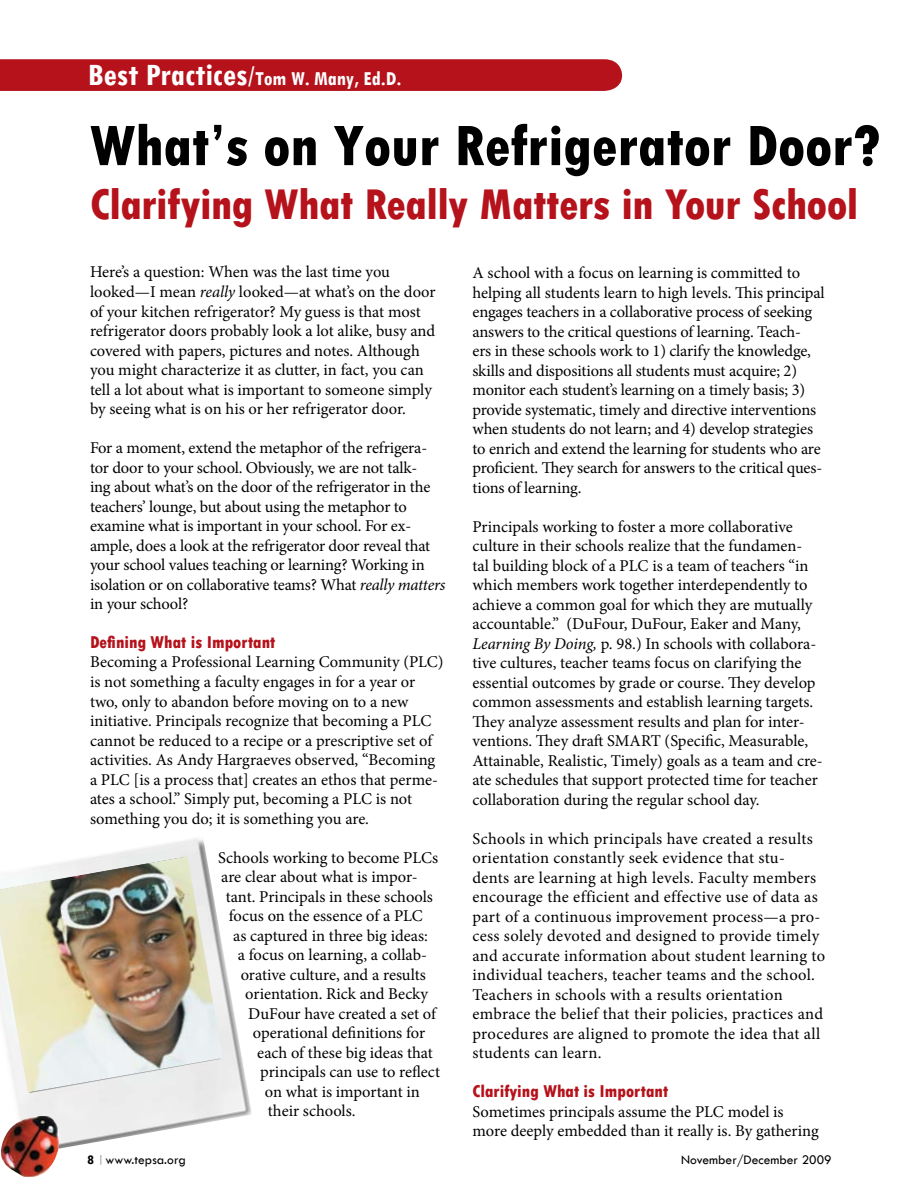
<style>
.page{position:relative;width:918px;height:1188px;background:#fff}
.page>*{position:absolute;margin:0;border:0;box-sizing:border-box;transform-origin:0 0}
.t1{font:800 condensed 60px "Tw Cen";color:#000}
.t2{font:800 condensed 45px "Tw Cen";letter-spacing:-.01em;color:#b5121b}
.t3{font:700 condensed 21px "Tw Cen";color:#fff}
.t4{font:800 condensed 18px "Tw Cen";color:#b5121b}
.t5{font:16.5px/19.5px "Minion Pro";letter-spacing:-.005em;color:#000}
.t6{font:16.5px/19.5px "Minion Pro";letter-spacing:.02em;color:#000}
.t7{font:13.5px "Tw Cen";color:#000}
.s1{font-size:33px}
.s2{font-size:24px}
.s3{font-style:italic}
.s4{font-weight:700}
</style>
<div class="page">
<div style="left:0;top:59px;width:622px;height:32px;background:#b5121b"></div>
<img style="left:15px;top:838px;width:237px;height:311px">
<img style="left:0;top:856px;width:223px;height:236px">
<img style="left:0;top:1116px;width:61px;height:61px">
<p class="t3" style="left:88px;top:65px;width:315px"><span class="s1">Best Practices</span><span class="s2">/</span>Tom W. Many, Ed.D.</p>
<h1 class="t1" style="left:90px;top:110px;width:793px">What’s on Your Refrigerator Door?</h1>
<h2 class="t2" style="left:90px;top:178px;width:770px">Clarifying What Really Matters in Your School</h2>
<p class="t5" style="left:90px;top:263px;width:347px">Here’s a question: When was the last time you looked—I mean <span class="s3">really</span> looked—at what’s on the door of your kitchen refrigerator? My guess is that most refrigerator doors probably look a lot alike, busy and covered with papers, pictures and notes. Although you might characterize it as clutter, in fact, you can tell a lot about what is important to someone simply by seeing what is on his or her refrigerator door.</p>
<p class="t5" style="left:90px;top:438px;width:357px">For a moment, extend the metaphor of the refrigera&shy;tor door to your school. Obviously, we are not talk-<br>ing about what’s on the door of the refrigerator in the teachers’ lounge, but about using the metaphor to examine what is important in your school. For ex&shy;ample, does a look at the refrigerator door reveal that your school values teaching or learning? Working in isolation or on collaborative teams? What <span class="s3">really matters </span>in your school?</p>
<p class="t4" style="left:90px;top:632px;width:187px">Defining What is Important</p>
<p class="t5" style="left:90px;top:653px;width:355px">Becoming a Professional Learning Community (PLC) is not something a faculty engages in for a year or two, only to abandon before moving on to a new initiative. Principals recognize that becoming a PLC cannot be reduced to a recipe or a prescriptive set of activities. As Andy Hargraeves observed, “Becoming a PLC [is a process that] creates an ethos that perme&shy;ates a school.” Simply put, becoming a PLC is not something you do; it is something you are.</p>
<p class="t5" style="left:218px;top:848px;width:222px">Schools working to become PLCs</p>
<p class="t5" style="left:221px;top:867px;width:198px">are clear about what is impor-</p>
<p class="t5" style="left:226px;top:887px;width:209px">tant. Principals in these schools</p>
<p class="t5" style="left:229px;top:906px;width:196px">focus on the essence of a PLC</p>
<p class="t5" style="left:233px;top:926px;width:196px">as captured in three big ideas:</p>
<p class="t5" style="left:238px;top:945px;width:191px">a focus on learning, a collab-</p>
<p class="t5" style="left:241px;top:965px;width:187px">orative culture, and a results</p>
<p class="t5" style="left:245px;top:984px;width:184px">orientation. Rick and Becky</p>
<p class="t5" style="left:248px;top:1004px;width:189px">DuFour have created a set of</p>
<p class="t5" style="left:253px;top:1023px;width:174px">operational definitions for</p>
<p class="t5" style="left:257px;top:1043px;width:177px">each of these big ideas that</p>
<p class="t5" style="left:260px;top:1062px;width:181px">principals can use to reflect</p>
<p class="t5" style="left:265px;top:1082px;width:157px">on what is important in</p>
<p class="t5" style="left:268px;top:1101px;width:89px">their schools.</p>
<p class="t5" style="left:472px;top:263px;width:354px">A school with a focus on learning is committed to helping all students learn to high levels. This principal engages teachers in a collaborative process of seeking answers to the critical questions of learning. Teach-<br>ers in these schools work to 1) clarify the knowledge, skills and dispositions all students must acquire; 2) monitor each student’s learning on a timely basis; 3) provide systematic, timely and directive interventions when students do not learn; and 4) develop strategies to enrich and extend the learning for students who are proficient. They search for answers to the critical ques&shy;tions of learning.</p>
<p class="t5" style="left:472px;top:517px;width:352px">Principals working to foster a more collaborative culture in their schools realize that the fundamen&shy;tal building block of a PLC is a team of teachers “in which members work together interdependently to achieve a common goal for which they are mutually accountable.” (DuFour, DuFour, Eaker and Many, <span class="s3">Learning By Doing,</span> p. 98.) In schools with collabora&shy;tive cultures, teacher teams focus on clarifying the essential outcomes by grade or course. They develop common assessments and establish learning targets.<br>They analyze assessment results and plan for inter&shy;ventions. They draft SMART (Specific, Measurable, Attainable, Realistic, Timely) goals as a team and cre&shy;ate schedules that support protected time for teacher collaboration during the regular school day.</p>
<p class="t6" style="left:472px;top:829px;width:354px">Schools in which principals have created a results orientation constantly seek evidence that stu&shy;dents are learning at high levels. Faculty members encourage the efficient and effective use of data as part of a continuous improvement process—a pro&shy;cess solely devoted and designed to provide timely and accurate information about student learning to individual teachers, teacher teams and the school.<br>Teachers in schools with a results orientation embrace the belief that their policies, practices and procedures are aligned to promote the idea that all students can learn.</p>
<p class="t4" style="left:472px;top:1081px;width:197px">Clarifying What is Important</p>
<p class="t5" style="left:472px;top:1102px;width:348px">Sometimes principals assume the PLC model is more deeply embedded than it really is. By gathering</p>
<p class="t7" style="left:87px;top:1152px;width:100px"><span class="s4">8</span> www.tepsa.org</p>
<p class="t7" style="left:681px;top:1152px;width:152px">November/December 2009</p>
</div>
